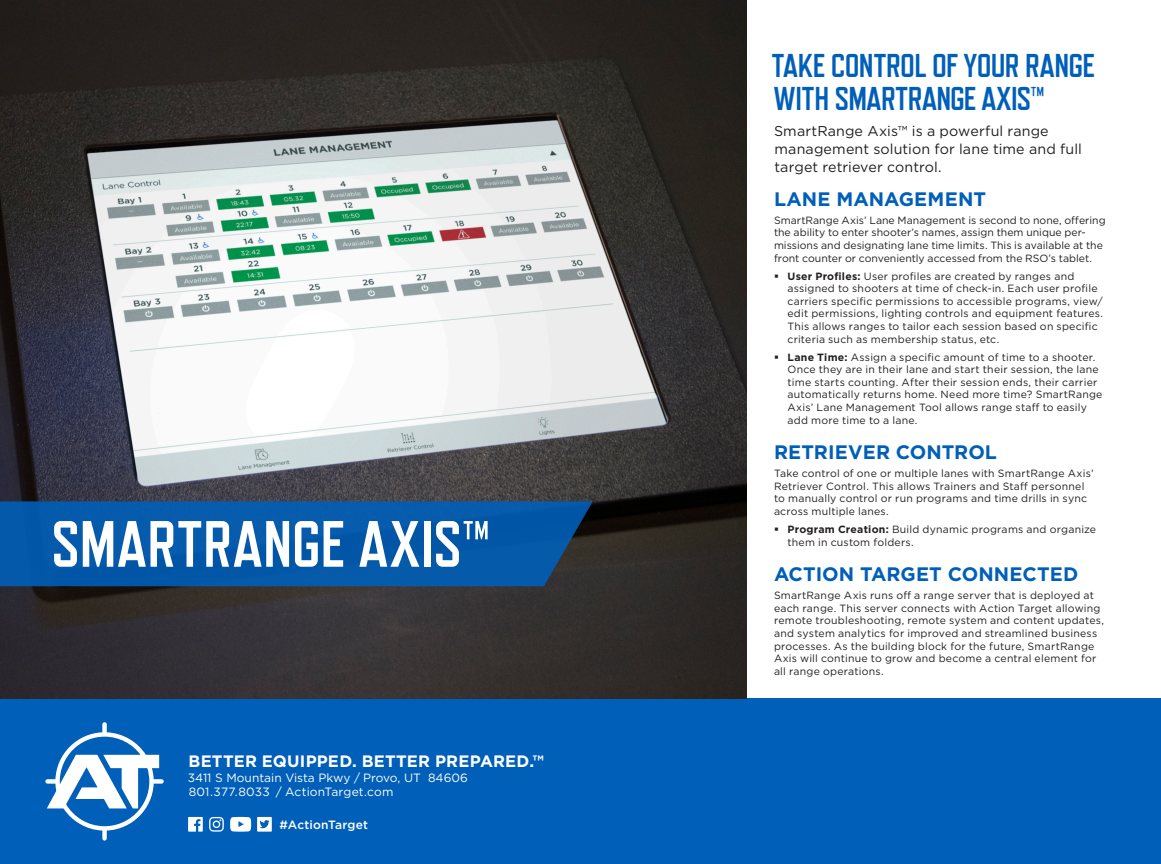
<style>
.page{position:relative;width:1161px;height:864px;background:#fff}
.page>*{position:absolute;margin:0;border:0;box-sizing:border-box;transform-origin:0 0}
.t1{font:700 65.25px "Refrigerator Deluxe";letter-spacing:.005em;color:#fff}
.t2{font:700 33px/33px "Refrigerator Deluxe";letter-spacing:-.015em;color:#005fb9}
.t3{font:700 19.5px "Gotham";letter-spacing:.005em;color:#005fb9}
.t4{font:700 16.5px "Gotham";letter-spacing:.015em;color:#fff}
.t5{font:14.25px/18px "Gotham";letter-spacing:.01em;color:#231f20}
.t6{font:12px/14.4px "Gotham";color:#fff}
.t7{font:500 12px "Gotham";letter-spacing:.015em;color:#fff}
.t8{font:10.5px/12.6px "Gotham";letter-spacing:.02em;color:#231f20}
.t9{font:10.5px/12.6px "Gotham";color:#231f20}
.s1{font-weight:700}
</style>
<div class="page">
<div style="left:0;top:698px;width:1161px;height:166px;background:#005fb9"></div>
<svg style="left:209px;top:817px;width:15px;height:15px"></svg>
<svg style="left:188px;top:817px;width:15px;height:15px"></svg>
<svg style="left:257px;top:817px;width:15px;height:15px"></svg>
<svg style="left:230px;top:817px;width:21px;height:15px"></svg>
<svg style="left:45px;top:722px;width:119px;height:119px"></svg>
<img style="left:0;top:0;width:747px;height:698px">
<div style="left:0;top:501px;width:593px;height:85px;background:#055aaa"></div>
<h1 class="t1" style="left:51px;top:506px;width:442px">SMARTRANGE AXIS™</h1>
<h3 class="t4" style="left:189px;top:750px;width:357px">BETTER EQUIPPED. BETTER PREPARED.™</h3>
<p class="t6" style="left:188px;top:770px;width:281px">3411 S Mountain Vista Pkwy / Provo, UT 84606<br>801.377.8033 / ActionTarget.com</p>
<p class="t7" style="left:280px;top:817px;width:90px">#ActionTarget</p>
<h2 class="t2" style="left:772px;top:49px;width:325px">TAKE CONTROL OF YOUR RANGE<br>WITH SMARTRANGE AXIS™</h2>
<h3 class="t5" style="left:774px;top:121px;width:310px">SmartRange Axis™ is a powerful range management solution for lane time and full target retriever control.</h3>
<h3 class="t3" style="left:774px;top:186px;width:214px">LANE MANAGEMENT</h3>
<p class="t9" style="left:774px;top:214px;width:333px">SmartRange Axis’ Lane Management is second to none, offering the ability to enter shooter’s names, assign them unique per&shy;missions and designating lane time limits. This is available at the front counter or conveniently accessed from the RSO’s tablet.</p>
<p class="t8" style="left:788px;top:269px;width:317px;text-indent:-14px">▪ <span class="s1">User Profiles:</span> User profiles are created by ranges and assigned to shooters at time of check-in. Each user profile carriers specific permissions to accessible programs, view/ edit permissions, lighting controls and equipment features.<br>This allows ranges to tailor each session based on specific criteria such as membership status, etc.</p>
<p class="t8" style="left:788px;top:350px;width:316px;text-indent:-14px">▪ <span class="s1">Lane Time:</span> Assign a specific amount of time to a shooter.<br>Once they are in their lane and start their session, the lane time starts counting. After their session ends, their carrier automatically returns home. Need more time? SmartRange Axis’ Lane Management Tool allows range staff to easily add more time to a lane.</p>
<h3 class="t3" style="left:774px;top:439px;width:225px">RETRIEVER CONTROL</h3>
<p class="t8" style="left:774px;top:467px;width:321px">Take control of one or multiple lanes with SmartRange Axis’ Retriever Control. This allows Trainers and Staff personnel to manually control or run programs and time drills in sync across multiple lanes.</p>
<p class="t8" style="left:788px;top:523px;width:310px;text-indent:-14px">▪ <span class="s1">Program Creation:</span> Build dynamic programs and organize them in custom folders.</p>
<h3 class="t3" style="left:774px;top:561px;width:306px">ACTION TARGET CONNECTED</h3>
<p class="t8" style="left:774px;top:589px;width:331px">SmartRange Axis runs off a range server that is deployed at each range. This server connects with Action Target allowing remote troubleshooting, remote system and content updates, and system analytics for improved and streamlined business processes. As the building block for the future, SmartRange Axis will continue to grow and become a central element for all range operations.</p>
</div>
